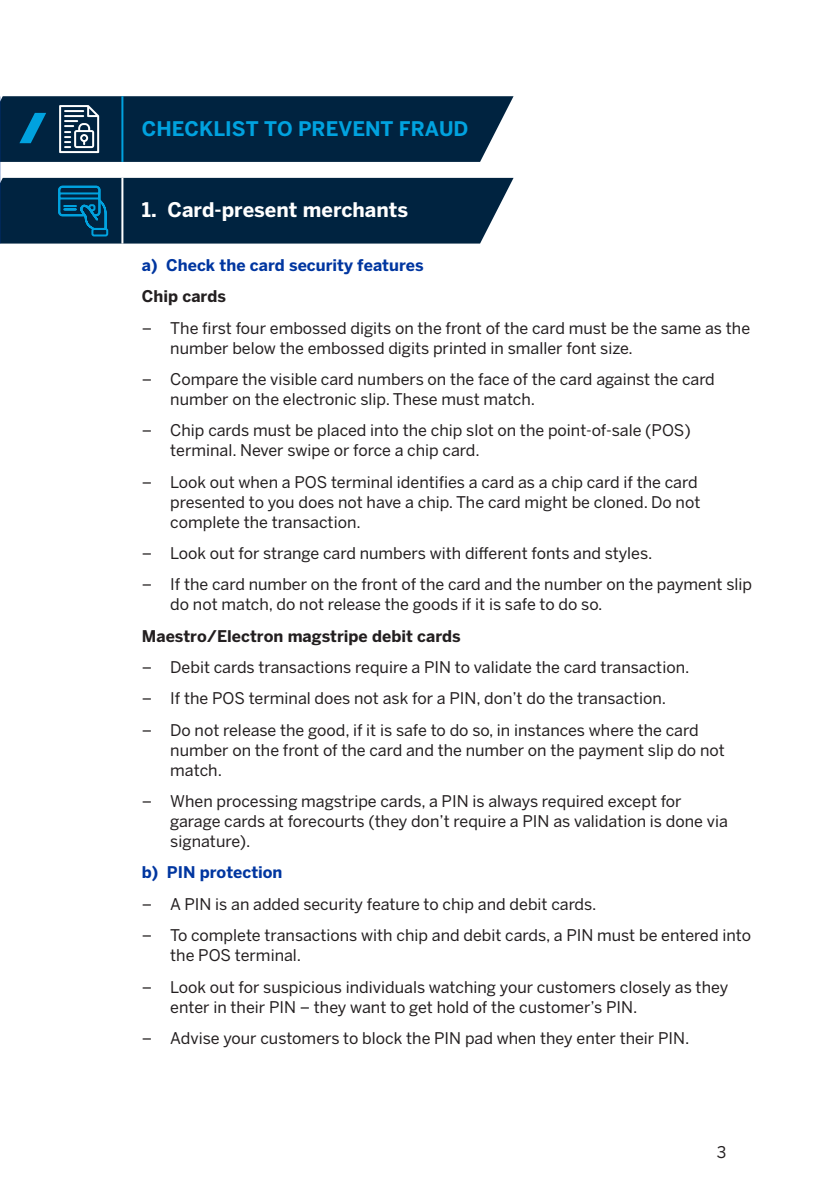
<style>
.page{position:relative;width:840px;height:1191px;background:#fff}
.page>*{position:absolute;margin:0;border:0;box-sizing:border-box;transform-origin:0 0}
.t1{font:700 20px "Benton Sans";color:#00a2df}
.t2{font:700 20px "Benton Sans";color:#fff}
.t3{font:16px/20px "Benton Sans";color:#231f20}
.t4{font:700 16px "Benton Sans";color:#0036a0}
.t5{font:700 16px "Benton Sans";color:#231f20}
</style>
<div class="page">
<svg style="left:0;top:96px;width:513px;height:66px;background:#0e314c"></svg>
<div style="left:0;top:178px;width:513px;height:65px;background:#002340"></div>
<hr style="left:121px;top:96px;width:2px;height:66px;background:#00a2df">
<hr style="left:121px;top:178px;width:2px;height:65px;background:#fff">
<p class="t1" style="left:142px;top:117px;width:328px">CHECKLIST TO PREVENT FRAUD</p>
<p class="t2" style="left:142px;top:197px;width:267px">1. Card-present merchants</p>
<p class="t4" style="left:142px;top:255px;width:283px">a) Check the card security features</p>
<p class="t5" style="left:142px;top:287px;width:85px">Chip cards</p>
<p class="t3" style="left:170px;top:318px;width:581px;text-indent:-28px">– The first four embossed digits on the front of the card must be the same as the number below the embossed digits printed in smaller font size.</p>
<p class="t3" style="left:170px;top:369px;width:546px;text-indent:-28px">– Compare the visible card numbers on the face of the card against the card number on the electronic slip. These must match.</p>
<p class="t3" style="left:170px;top:420px;width:521px;text-indent:-28px">– Chip cards must be placed into the chip slot on the point-of-sale (POS) terminal. Never swipe or force a chip card.</p>
<p class="t3" style="left:170px;top:472px;width:531px;text-indent:-28px">– Look out when a POS terminal identifies a card as a chip card if the card presented to you does not have a chip. The card might be cloned. Do not complete the transaction.</p>
<p class="t3" style="left:142px;top:543px;width:511px">– Look out for strange card numbers with different fonts and styles.</p>
<p class="t3" style="left:170px;top:574px;width:583px;text-indent:-28px">– If the card number on the front of the card and the number on the payment slip do not match, do not release the goods if it is safe to do so.</p>
<p class="t5" style="left:142px;top:626px;width:320px">Maestro/Electron magstripe debit cards</p>
<p class="t3" style="left:142px;top:657px;width:548px">– Debit cards transactions require a PIN to validate the card transaction.</p>
<p class="t3" style="left:142px;top:688px;width:525px">– If the POS terminal does not ask for a PIN, don’t do the transaction.</p>
<p class="t3" style="left:170px;top:720px;width:555px;text-indent:-28px">– Do not release the good, if it is safe to do so, in instances where the card number on the front of the card and the number on the payment slip do not match.</p>
<p class="t3" style="left:170px;top:791px;width:559px;text-indent:-28px">– When processing magstripe cards, a PIN is always required except for garage cards at forecourts (they don’t require a PIN as validation is done via signature).</p>
<p class="t4" style="left:142px;top:863px;width:142px">b) PIN protection</p>
<p class="t3" style="left:142px;top:894px;width:456px">– A PIN is an added security feature to chip and debit cards.</p>
<p class="t3" style="left:170px;top:925px;width:582px;text-indent:-28px">– To complete transactions with chip and debit cards, a PIN must be entered into the POS terminal.</p>
<p class="t3" style="left:170px;top:976px;width:559px;text-indent:-28px">– Look out for suspicious individuals watching your customers closely as they enter in their PIN – they want to get hold of the customer’s PIN.</p>
<p class="t3" style="left:142px;top:1028px;width:549px">– Advise your customers to block the PIN pad when they enter their PIN.</p>
<p class="t3" style="left:716px;top:1142px;width:11px">3</p>
</div>
